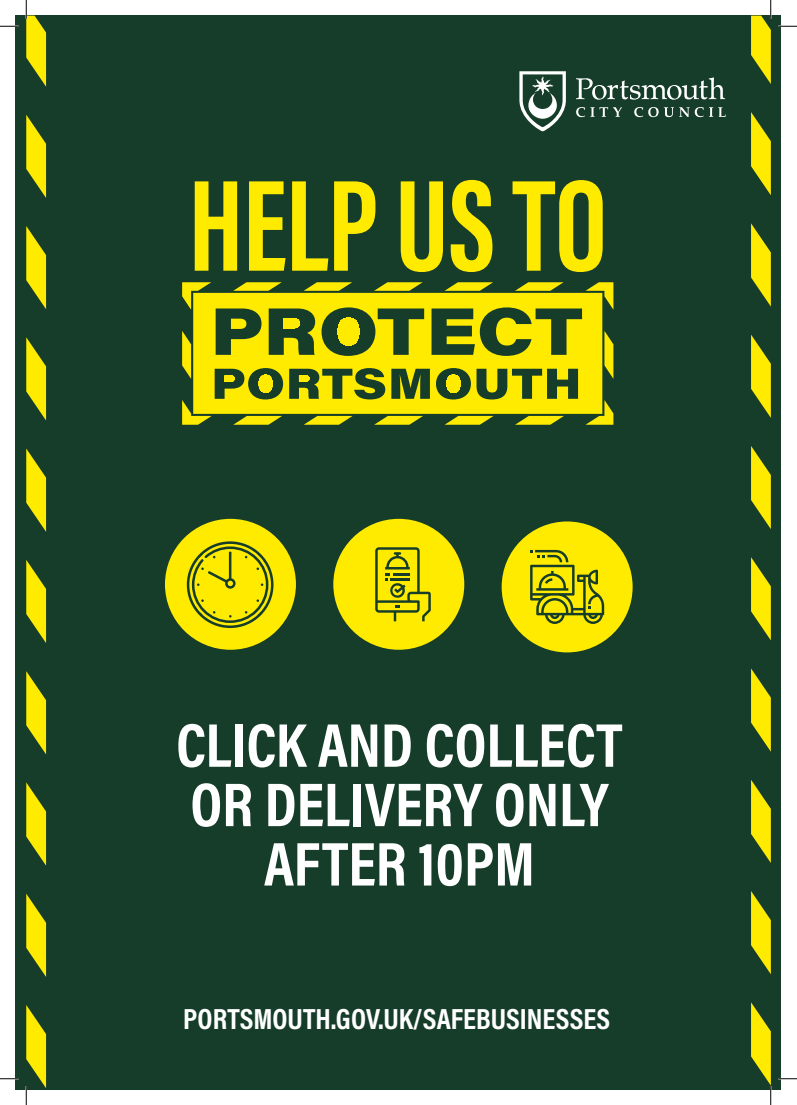
<style>
.page{position:relative;width:797px;height:1105px;background:#fff}
.page>*{position:absolute;margin:0;border:0;box-sizing:border-box;transform-origin:0 0}
.t1{font:700 133.62px "Acumin Pro Extra Cond";color:#ffeb00}
.t2{font:62.5px/59.4px "Acumin Variable Concept";letter-spacing:-.145em;color:#fff;text-align:center}
.t3{font:29.38px "Acumin Variable Concept";letter-spacing:-.13em;color:#fff}
</style>
<div class="page">
<div style="left:16px;top:16px;width:765px;height:1073px;background:#163d29"></div>
<svg style="left:519px;top:71px;width:47px;height:60px"></svg>
<svg style="left:576px;top:77px;width:149px;height:23px"></svg>
<svg style="left:576px;top:107px;width:46px;height:10px"></svg>
<svg style="left:634px;top:107px;width:24px;height:10px"></svg>
<svg style="left:664px;top:107px;width:39px;height:10px"></svg>
<svg style="left:709px;top:107px;width:16px;height:10px"></svg>
<svg style="left:26px;top:894px;width:20px;height:83px"></svg>
<svg style="left:26px;top:782px;width:20px;height:84px"></svg>
<svg style="left:26px;top:671px;width:20px;height:83px"></svg>
<svg style="left:26px;top:560px;width:20px;height:83px"></svg>
<svg style="left:26px;top:449px;width:20px;height:83px"></svg>
<svg style="left:26px;top:337px;width:20px;height:83px"></svg>
<svg style="left:26px;top:226px;width:20px;height:83px"></svg>
<svg style="left:26px;top:115px;width:20px;height:83px"></svg>
<svg style="left:751px;top:891px;width:19px;height:82px"></svg>
<svg style="left:751px;top:780px;width:19px;height:82px"></svg>
<svg style="left:751px;top:668px;width:19px;height:83px"></svg>
<svg style="left:751px;top:557px;width:19px;height:82px"></svg>
<svg style="left:751px;top:446px;width:19px;height:82px"></svg>
<svg style="left:751px;top:335px;width:19px;height:82px"></svg>
<svg style="left:751px;top:223px;width:19px;height:82px"></svg>
<svg style="left:751px;top:112px;width:19px;height:82px"></svg>
<svg style="left:182px;top:282px;width:431px;height:143px;fill:#ffeb00"></svg>
<div style="left:165px;top:519px;width:131px;height:131px;background:#ffeb00;border-radius:50%"></div>
<svg style="left:187px;top:541px;width:86px;height:87px"></svg>
<div style="left:501px;top:521px;width:131px;height:131px;background:#ffeb00;border-radius:50%"></div>
<svg style="left:530px;top:550px;width:74px;height:74px"></svg>
<div style="left:333px;top:519px;width:131px;height:131px;background:#ffeb00;border-radius:50%"></div>
<svg style="left:375px;top:547px;width:56px;height:74px"></svg>
<hr style="left:390px;top:578px;width:20px;height:3px;background:#163d29">
<svg style="left:0;top:25px;width:19px;height:2px"></svg>
<svg style="left:778px;top:25px;width:19px;height:2px"></svg>
<svg style="left:0;top:1078px;width:19px;height:1px"></svg>
<svg style="left:778px;top:1078px;width:19px;height:1px"></svg>
<svg style="left:25px;top:0;width:21px;height:87px"></svg>
<svg style="left:25px;top:1005px;width:21px;height:100px"></svg>
<svg style="left:751px;top:0;width:20px;height:84px"></svg>
<svg style="left:751px;top:1002px;width:20px;height:103px"></svg>
<p class="t1" style="left:189px;top:144px;width:419px">HELP US TO</p>
<p class="t2" style="left:176px;top:713px;width:455px">CLI CK AND COLLECT<br>OR DELIVERY ONLY<br>AFTER 10PM</p>
<p class="t3" style="left:183px;top:998px;width:432px">PORTSMOUTH.GOV.UK/SAFEBUSINESSES</p>
</div>
